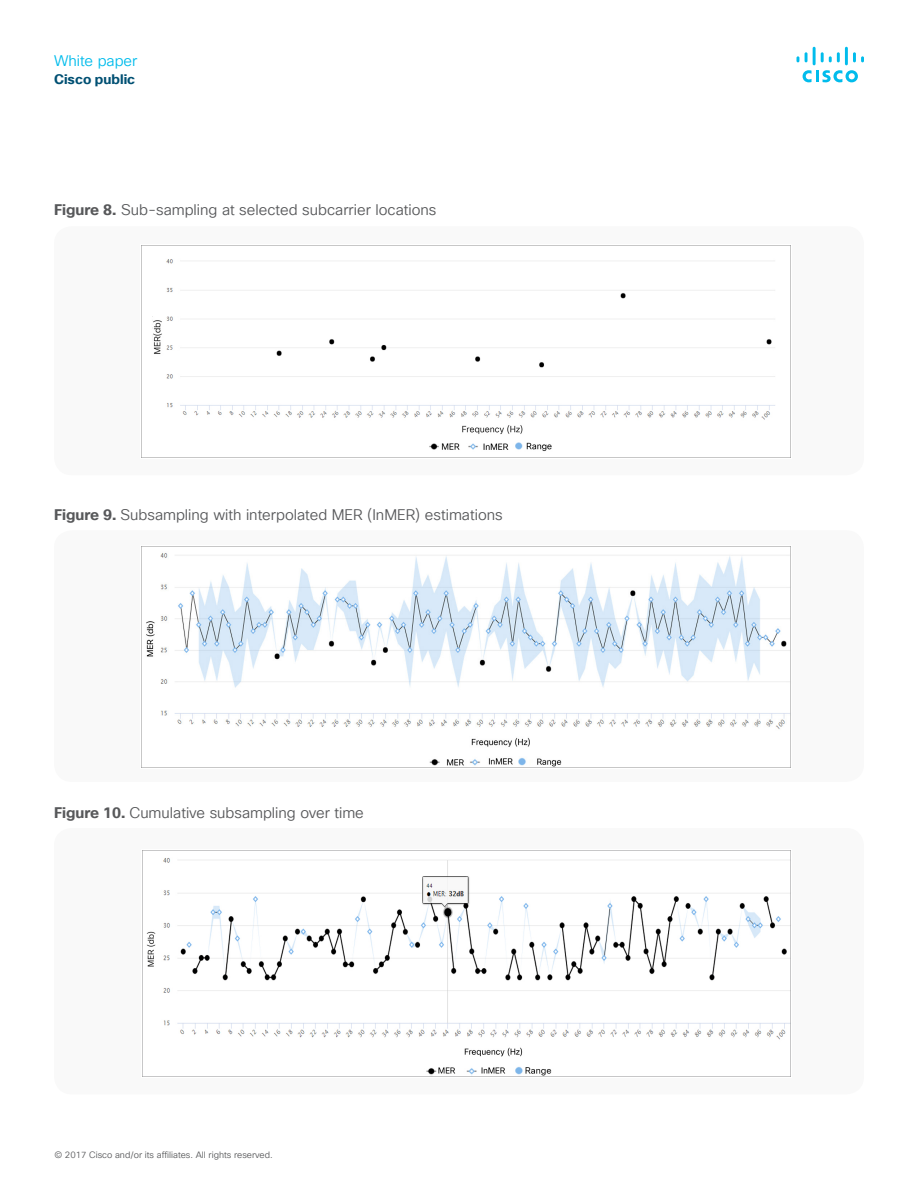
<style>
.page{position:relative;width:918px;height:1188px;background:#fff}
.page>*{position:absolute;margin:0;border:0;box-sizing:border-box;transform-origin:0 0}
.Body{font:15px "Cisco Sans TT Light";color:#57585a}
.t1{font:15px "Cisco Sans TT Light";color:#01bcec}
.t2{font:700 13.5px "Cisco Sans TT";color:#005073}
.t3{font:9px "Cisco Sans TT Light";color:#57585a}
.s1{font-family:"Cisco Sans TT";font-weight:700}
</style>
<div class="page">
<svg style="left:803px;top:70px;width:55px;height:12px"></svg>
<svg style="left:797px;top:56px;width:2px;height:6px"></svg>
<svg style="left:805px;top:52px;width:3px;height:10px"></svg>
<hr style="left:813px;top:47px;width:3px;height:18px;background:#01bcec">
<svg style="left:821px;top:52px;width:19px;height:10px"></svg>
<hr style="left:845px;top:47px;width:3px;height:18px;background:#01bcec">
<svg style="left:853px;top:52px;width:11px;height:10px"></svg>
<div style="left:54px;top:226px;width:810px;height:249px;background:#f9f9f9;border-radius:18px"></div>
<img style="left:141px;top:245px;width:650px;height:213px">
<div style="left:54px;top:530px;width:810px;height:252px;background:#f9f9f9;border-radius:18px"></div>
<img style="left:141px;top:546px;width:650px;height:222px">
<div style="left:54px;top:828px;width:810px;height:266px;background:#f9f9f9;border-radius:18px"></div>
<img style="left:142px;top:850px;width:649px;height:227px">
<p class="t1" style="left:54px;top:51px;width:85px">White paper</p>
<p class="t2" style="left:54px;top:70px;width:83px">Cisco public</p>
<p class="Body" style="left:54px;top:200px;width:384px"><span class="s1">Figure 8.</span> Sub-sampling at selected subcarrier locations</p>
<p class="Body" style="left:54px;top:505px;width:450px"><span class="s1">Figure 9.</span> Subsampling with interpolated MER (InMER) estimations</p>
<p class="Body" style="left:54px;top:803px;width:311px"><span class="s1">Figure 10.</span> Cumulative subsampling over time</p>
<p class="t3" style="left:54px;top:1149px;width:220px">© 2017 Cisco and/or its affiliates. All rights reserved.</p>
</div>
